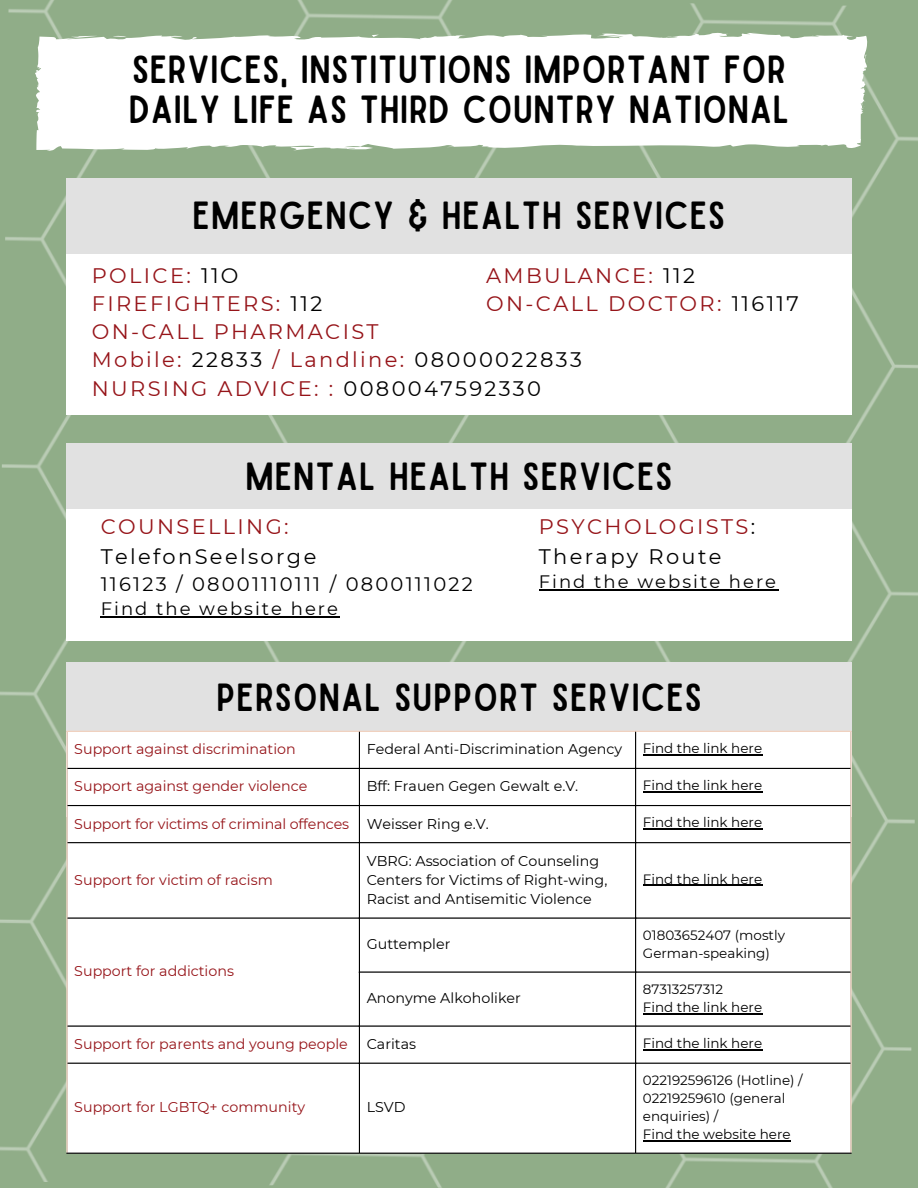
<style>
.page{position:relative;width:918px;height:1188px;background:#90ad88}
.page>*{position:absolute;margin:0;border:0;box-sizing:border-box;transform-origin:0 0}
.t1{font:37.5px/40.5px "Sailors";letter-spacing:.03em;color:#000}
.t2{font:21px/28.2px "Montserrat";letter-spacing:.11em;color:#961419}
.t3{font:21px "Montserrat";letter-spacing:.11em;color:#000}
.t4{font:19.5px "Montserrat";letter-spacing:.11em;color:#000}
.t5{font:18px "Montserrat";letter-spacing:.11em;color:#000}
.t6{font:14.25px "Montserrat";color:#961419}
.t7{font:14.25px/19.2px "Montserrat";color:#000}
.t8{font:13.5px/18px "Montserrat";color:#000}
.s1{color:#000}
</style>
<div class="page">
<svg style="left:35px;top:33px;width:832px;height:118px"></svg>
<div style="left:66px;top:179px;width:786px;height:220px;background:#e1e1e1"></div>
<div style="left:66px;top:255px;width:786px;height:160px;background:#fff"></div>
<div style="left:66px;top:443px;width:786px;height:180px;background:#e1e1e1"></div>
<div style="left:66px;top:509px;width:785px;height:132px;background:#fff"></div>
<hr style="left:101px;top:617px;width:239px;height:1px;background:#000">
<hr style="left:539px;top:590px;width:239px;height:1px;background:#000">
<div style="left:66px;top:663px;width:786px;height:154px;background:#e1e1e1"></div>
<svg style="left:68px;top:732px;width:782px;height:421px"></svg>
<hr style="left:643px;top:754px;width:119px;height:1px;background:#000">
<hr style="left:643px;top:791px;width:119px;height:2px;background:#000">
<hr style="left:643px;top:829px;width:119px;height:1px;background:#000">
<hr style="left:643px;top:885px;width:119px;height:1px;background:#000">
<hr style="left:643px;top:1013px;width:119px;height:1px;background:#000">
<hr style="left:643px;top:1049px;width:119px;height:1px;background:#000">
<hr style="left:643px;top:1140px;width:148px;height:1px;background:#000">
<hr style="left:66px;top:732px;width:2px;height:421px;background:#f8d4c0">
<hr style="left:850px;top:732px;width:2px;height:421px;background:#f8d4c0">
<hr style="left:66px;top:731px;width:786px;height:1px;background:#f8d4c0">
<hr style="left:359px;top:732px;width:1px;height:421px;background:#000">
<hr style="left:635px;top:732px;width:1px;height:421px;background:#000">
<hr style="left:68px;top:768px;width:782px;height:1px;background:#000">
<hr style="left:68px;top:805px;width:782px;height:1px;background:#000">
<hr style="left:68px;top:842px;width:782px;height:1px;background:#000">
<hr style="left:68px;top:917px;width:782px;height:2px;background:#000">
<hr style="left:359px;top:971px;width:491px;height:2px;background:#000">
<hr style="left:68px;top:1025px;width:782px;height:2px;background:#000">
<hr style="left:68px;top:1063px;width:782px;height:1px;background:#000">
<hr style="left:66px;top:1153px;width:786px;height:1px;background:#000">
<h1 class="t1" style="left:129px;top:50px;width:662px">SERVICES, INSTITUTIONS IMPORTANT FOR<br>DAILY LIFE AS THIRD COUNTRY NATIONAL</h1>
<h1 class="t1" style="left:193px;top:197px;width:534px">EMERGENCY &amp; HEALTH SERVICES</h1>
<h2 class="t2" style="left:92px;top:261px;width:492px">POLICE: <span class="s1">11O<br></span>FIREFIGHTERS: <span class="s1">112<br></span>ON-CALL PHARMACIST<br>Mobile: <span class="s1">22833</span> / Landline: <span class="s1">08000022833<br></span>NURSING ADVICE: : <span class="s1">0080047592330</span></h2>
<h2 class="t2" style="left:486px;top:261px;width:314px">AMBULANCE: <span class="s1">112<br></span>ON-CALL DOCTOR: <span class="s1">116117</span></h2>
<h1 class="t1" style="left:245px;top:458px;width:429px">MENTAL HEALTH SERVICES</h1>
<h2 class="t2" style="left:539px;top:512px;width:218px;line-height:29.2px">PSYCHOLOGISTS<span class="s1">:<br>Therapy Route</span></h2>
<p class="t5" style="left:539px;top:571px;width:239px">Find the website here</p>
<h2 class="t2" style="left:101px;top:513px;width:190px">COUNSELLING:</h2>
<h2 class="t3" style="left:101px;top:543px;width:217px">TelefonSeelsorge</h2>
<h3 class="t4" style="left:101px;top:572px;width:374px">116123 / 08001110111 / 0800111022</h3>
<p class="t5" style="left:101px;top:598px;width:239px">Find the website here</p>
<h1 class="t1" style="left:217px;top:678px;width:487px">PERSONAL SUPPORT SERVICES</h1>
<p class="t6" style="left:74px;top:741px;width:223px">Support against discrimination</p>
<p class="t7" style="left:367px;top:740px;width:257px">Federal Anti-Discrimination Agency</p>
<p class="t8" style="left:643px;top:739px;width:121px">Find the link here</p>
<p class="t6" style="left:74px;top:778px;width:235px">Support against gender violence</p>
<p class="t7" style="left:367px;top:777px;width:213px">Bff: Frauen Gegen Gewalt e.V.</p>
<p class="t8" style="left:643px;top:777px;width:121px">Find the link here</p>
<p class="t6" style="left:74px;top:815px;width:416px">Support for victims of criminal offences <span class="s1">Weisser Ring e.V.</span></p>
<p class="t8" style="left:643px;top:814px;width:121px">Find the link here</p>
<p class="t6" style="left:74px;top:871px;width:200px">Support for victim of racism</p>
<p class="t6" style="left:74px;top:962px;width:161px">Support for addictions</p>
<p class="t7" style="left:367px;top:851px;width:242px">VBRG: Association of Counseling<br>Centers for Victims of Right-wing,<br>Racist and Antisemitic Violence</p>
<p class="t8" style="left:643px;top:870px;width:121px">Find the link here</p>
<p class="t7" style="left:367px;top:934px;width:85px">Guttempler</p>
<p class="t8" style="left:643px;top:926px;width:144px">01803652407 (mostly<br>German-speaking)</p>
<p class="t7" style="left:367px;top:988px;width:156px">Anonyme Alkoholiker</p>
<p class="t8" style="left:643px;top:980px;width:121px">87313257312<br>Find the link here</p>
<p class="t6" style="left:74px;top:1035px;width:275px">Support for parents and young people</p>
<p class="t7" style="left:367px;top:1034px;width:51px">Caritas</p>
<p class="t8" style="left:643px;top:1034px;width:121px">Find the link here</p>
<p class="t6" style="left:74px;top:1098px;width:232px">Support for LGBTQ+ community</p>
<p class="t7" style="left:367px;top:1097px;width:40px">LSVD</p>
<p class="t8" style="left:643px;top:1071px;width:161px">022192596126 (Hotline) /<br>02219259610 (general enquiries) /<br>Find the website here</p>
</div>
